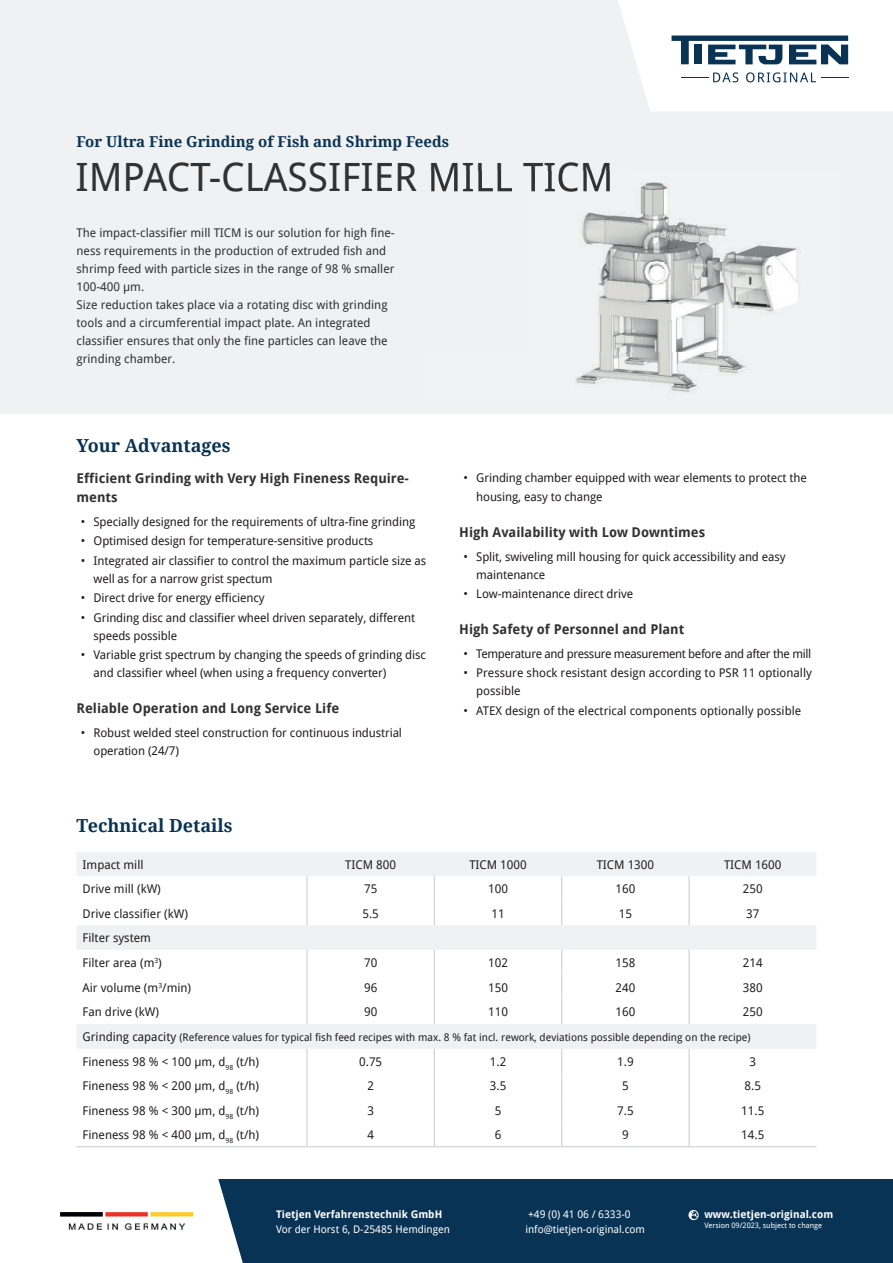
<style>
.page{position:relative;width:893px;height:1263px;background:#fff}
.page>*{position:absolute;margin:0;border:0;box-sizing:border-box;transform-origin:0 0}
.t1{font:39px "Droid Sans";color:#333233}
.t2{font:700 18px "Droid Serif";color:#093354}
.t3{font:700 15px "Droid Serif";color:#093354}
.t4{font:700 13.5px/19.5px "Droid Sans";color:#333233}
.t5{font:12px/18px "Droid Sans";letter-spacing:-.01em;color:#231f20}
.t6{font:12px/18px "Droid Sans";color:#333233}
.t7{font:12px "Droid Sans";letter-spacing:-.03em;color:#231f20}
.t8{font:10.5px "Droid Sans";color:#231f20}
.t9{font:10.5px "Droid Sans";color:#fff}
.t10{font:700 10.5px "Droid Sans";color:#fff}
.t11{font:7.5px "Droid Sans";color:#fff}
.s1{font-size:12px}
</style>
<div class="page">
<div style="left:0;top:0;width:893px;height:413px;background:#f0f1f2"></div>
<svg style="left:618px;top:0;width:275px;height:111px"></svg>
<div style="left:0;top:1179px;width:893px;height:84px;background:#093354"></div>
<svg style="left:688px;top:1210px;width:11px;height:10px"></svg>
<div style="left:0;top:1179px;width:243px;height:84px;background:#fff"></div>
<img style="left:60px;top:1212px;width:132px;height:18px">
<svg style="left:77px;top:925px;width:739px;height:124px"></svg>
<svg style="left:77px;top:852px;width:739px;height:73px"></svg>
<hr style="left:688px;top:901px;width:2px;height:24px;background:#d1d2d4">
<hr style="left:306px;top:950px;width:2px;height:24px;background:#d1d2d4">
<hr style="left:688px;top:950px;width:2px;height:24px;background:#d1d2d4">
<hr style="left:306px;top:974px;width:2px;height:25px;background:#d1d2d4">
<hr style="left:688px;top:974px;width:2px;height:25px;background:#d1d2d4">
<hr style="left:306px;top:999px;width:2px;height:25px;background:#d1d2d4">
<svg style="left:434px;top:950px;width:1px;height:74px"></svg>
<svg style="left:561px;top:950px;width:1px;height:74px"></svg>
<hr style="left:688px;top:999px;width:2px;height:25px;background:#d1d2d4">
<hr style="left:306px;top:1049px;width:2px;height:24px;background:#d1d2d4">
<hr style="left:688px;top:1049px;width:2px;height:24px;background:#d1d2d4">
<hr style="left:306px;top:1073px;width:2px;height:25px;background:#d1d2d4">
<hr style="left:688px;top:1073px;width:2px;height:25px;background:#d1d2d4">
<hr style="left:306px;top:1098px;width:2px;height:24px;background:#d1d2d4">
<hr style="left:688px;top:1098px;width:2px;height:24px;background:#d1d2d4">
<hr style="left:306px;top:1122px;width:2px;height:24px;background:#d1d2d4">
<svg style="left:434px;top:1049px;width:1px;height:97px"></svg>
<svg style="left:561px;top:1049px;width:1px;height:97px"></svg>
<hr style="left:688px;top:1122px;width:2px;height:24px;background:#d1d2d4">
<hr style="left:77px;top:1146px;width:230px;height:1px;background:#d1d2d4">
<hr style="left:307px;top:1146px;width:127px;height:1px;background:#d1d2d4">
<hr style="left:434px;top:1146px;width:128px;height:1px;background:#d1d2d4">
<hr style="left:562px;top:1146px;width:127px;height:1px;background:#d1d2d4">
<hr style="left:689px;top:1146px;width:127px;height:1px;background:#d1d2d4">
<img style="left:582px;top:182px;width:216px;height:171px">
<img style="left:575px;top:353px;width:171px;height:40px">
<img style="left:431px;top:172px;width:179px;height:20px">
<p class="t3" style="left:77px;top:133px;width:374px">For Ultra Fine Grinding of Fish and Shrimp Feeds</p>
<h1 class="t1" style="left:75px;top:155px;width:540px">IMPACT-CLASSIFIER MILL TICM</h1>
<p class="t6" style="left:77px;top:224px;width:320px">The impact-classifier mill TICM is our solution for high fine&shy;ness requirements in the production of extruded fish and shrimp feed with particle sizes in the range of 98 % smaller 100-400 µm.<br>Size reduction takes place via a rotating disc with grinding tools and a circumferential impact plate. An integrated classifier ensures that only the fine particles can leave the grinding chamber.</p>
<h2 class="t2" style="left:77px;top:436px;width:156px">Your Advantages</h2>
<p class="t4" style="left:77px;top:468px;width:334px">Efficient Grinding with Very High Fineness Require&shy;ments</p>
<p class="t5" style="left:81px;top:513px;width:336px">• Specially designed for the requirements of ultra-fine grinding</p>
<p class="t5" style="left:81px;top:532px;width:294px">• Optimised design for temperature-sensitive products</p>
<p class="t5" style="left:94px;top:552px;width:334px;text-indent:-13px">• Integrated air classifier to control the maximum particle size as well as for a narrow grist spectum</p>
<p class="t5" style="left:81px;top:589px;width:185px">• Direct drive for energy efficiency</p>
<p class="t5" style="left:94px;top:609px;width:323px;text-indent:-13px">• Grinding disc and classifier wheel driven separately, different speeds possible</p>
<p class="t5" style="left:94px;top:646px;width:334px;text-indent:-13px">• Variable grist spectrum by changing the speeds of grinding disc and classifier wheel (when using a frequency converter)</p>
<p class="t4" style="left:77px;top:699px;width:264px">Reliable Operation and Long Service Life</p>
<p class="t5" style="left:94px;top:724px;width:310px;text-indent:-13px">• Robust welded steel construction for continuous industrial operation (24/7)</p>
<p class="t5" style="left:476px;top:468px;width:332px;line-height:19.5px;text-indent:-13px">• Grinding chamber equipped with wear elements to protect the housing, easy to change</p>
<p class="t4" style="left:459px;top:523px;width:247px">High Availability with Low Downtimes</p>
<p class="t5" style="left:476px;top:548px;width:311px;text-indent:-13px">• Split, swiveling mill housing for quick accessibility and easy maintenance</p>
<p class="t5" style="left:463px;top:585px;width:171px">• Low-maintenance direct drive</p>
<p class="t4" style="left:459px;top:620px;width:227px">High Safety of Personnel and Plant</p>
<p class="t7" style="left:463px;top:647px;width:349px">• Temperature and pressure measurement before and after the mill</p>
<p class="t5" style="left:476px;top:664px;width:337px;text-indent:-13px">• Pressure shock resistant design according to PSR 11 optionally possible</p>
<p class="t5" style="left:463px;top:702px;width:339px">• ATEX design of the electrical components optionally possible</p>
<h2 class="t2" style="left:77px;top:815px;width:158px">Technical Details</h2>
<p class="t5" style="left:83px;top:855px;width:63px">Impact mill</p>
<p class="t5" style="left:345px;top:855px;width:52px">TICM 800</p>
<p class="t5" style="left:469px;top:855px;width:59px">TICM 1000</p>
<p class="t5" style="left:597px;top:855px;width:59px">TICM 1300</p>
<p class="t5" style="left:724px;top:855px;width:59px">TICM 1600</p>
<p class="t5" style="left:83px;top:880px;width:80px">Drive mill (kW)</p>
<p class="t5" style="left:364px;top:880px;width:15px">75</p>
<p class="t5" style="left:488px;top:880px;width:21px">100</p>
<p class="t5" style="left:615px;top:880px;width:21px">160</p>
<p class="t5" style="left:743px;top:880px;width:21px">250</p>
<p class="t5" style="left:83px;top:904px;width:107px">Drive classifier (kW)</p>
<p class="t5" style="left:362px;top:904px;width:18px">5.5</p>
<p class="t5" style="left:491px;top:904px;width:15px">11</p>
<p class="t5" style="left:619px;top:904px;width:15px">15</p>
<p class="t5" style="left:746px;top:904px;width:15px">37</p>
<p class="t5" style="left:83px;top:926px;width:81px;line-height:24.6px">Filter system<br>Filter area (m<sup>3</sup>)</p>
<p class="t5" style="left:364px;top:953px;width:15px">70</p>
<p class="t5" style="left:488px;top:953px;width:21px">102</p>
<p class="t5" style="left:615px;top:953px;width:21px">158</p>
<p class="t5" style="left:743px;top:953px;width:21px">214</p>
<p class="t5" style="left:83px;top:978px;width:110px">Air volume (m<sup>3</sup>/min)</p>
<p class="t5" style="left:364px;top:978px;width:15px">96</p>
<p class="t5" style="left:488px;top:978px;width:21px">150</p>
<p class="t5" style="left:615px;top:978px;width:21px">240</p>
<p class="t5" style="left:743px;top:978px;width:21px">380</p>
<p class="t5" style="left:83px;top:1003px;width:78px">Fan drive (kW)</p>
<p class="t5" style="left:364px;top:1003px;width:15px">90</p>
<p class="t5" style="left:488px;top:1003px;width:21px">110</p>
<p class="t5" style="left:615px;top:1003px;width:21px">160</p>
<p class="t5" style="left:743px;top:1003px;width:21px">250</p>
<p class="t8" style="left:83px;top:1031px;width:670px"><span class="s1">Grinding capacity</span> (Reference values for typical fish feed recipes with max. 8 % fat incl. rework, deviations possible depending on the recipe)</p>
<p class="t5" style="left:83px;top:1052px;width:178px">Fineness 98 % &lt; 100 µm, d<sub>98</sub> (t/h)</p>
<p class="t5" style="left:359px;top:1052px;width:25px">0.75</p>
<p class="t5" style="left:490px;top:1052px;width:18px">1.2</p>
<p class="t5" style="left:617px;top:1052px;width:18px">1.9</p>
<p class="t5" style="left:749px;top:1052px;width:8px">3</p>
<p class="t5" style="left:83px;top:1077px;width:178px">Fineness 98 % &lt; 200 µm, d<sub>98</sub> (t/h)</p>
<p class="t5" style="left:367px;top:1077px;width:8px">2</p>
<p class="t5" style="left:490px;top:1077px;width:18px">3.5</p>
<p class="t5" style="left:622px;top:1077px;width:8px">5</p>
<p class="t5" style="left:744px;top:1077px;width:18px">8.5</p>
<p class="t5" style="left:83px;top:1101px;width:178px">Fineness 98 % &lt; 300 µm, d<sub>98</sub> (t/h)</p>
<p class="t5" style="left:367px;top:1101px;width:8px">3</p>
<p class="t5" style="left:495px;top:1101px;width:8px">5</p>
<p class="t5" style="left:617px;top:1101px;width:18px">7.5</p>
<p class="t5" style="left:741px;top:1101px;width:25px">11.5</p>
<p class="t5" style="left:83px;top:1126px;width:178px">Fineness 98 % &lt; 400 µm, d<sub>98</sub> (t/h)</p>
<p class="t5" style="left:367px;top:1126px;width:8px">4</p>
<p class="t5" style="left:495px;top:1126px;width:8px">6</p>
<p class="t5" style="left:622px;top:1126px;width:8px">9</p>
<p class="t5" style="left:741px;top:1126px;width:25px">14.5</p>
<p class="t10" style="left:276px;top:1208px;width:168px">Tietjen Verfahrenstechnik GmbH</p>
<p class="t9" style="left:276px;top:1223px;width:175px">Vor der Horst 6, D-25485 Hemdingen</p>
<p class="t9" style="left:528px;top:1208px;width:104px">+49 (0) 41 06 / 6333-0</p>
<p class="t10" style="left:704px;top:1208px;width:130px">www.tietjen-original.com</p>
<p class="t9" style="left:525px;top:1223px;width:121px">info@tietjen-original.com</p>
<p class="t11" style="left:704px;top:1221px;width:119px">Version 09/2023, subject to change</p>
</div>
